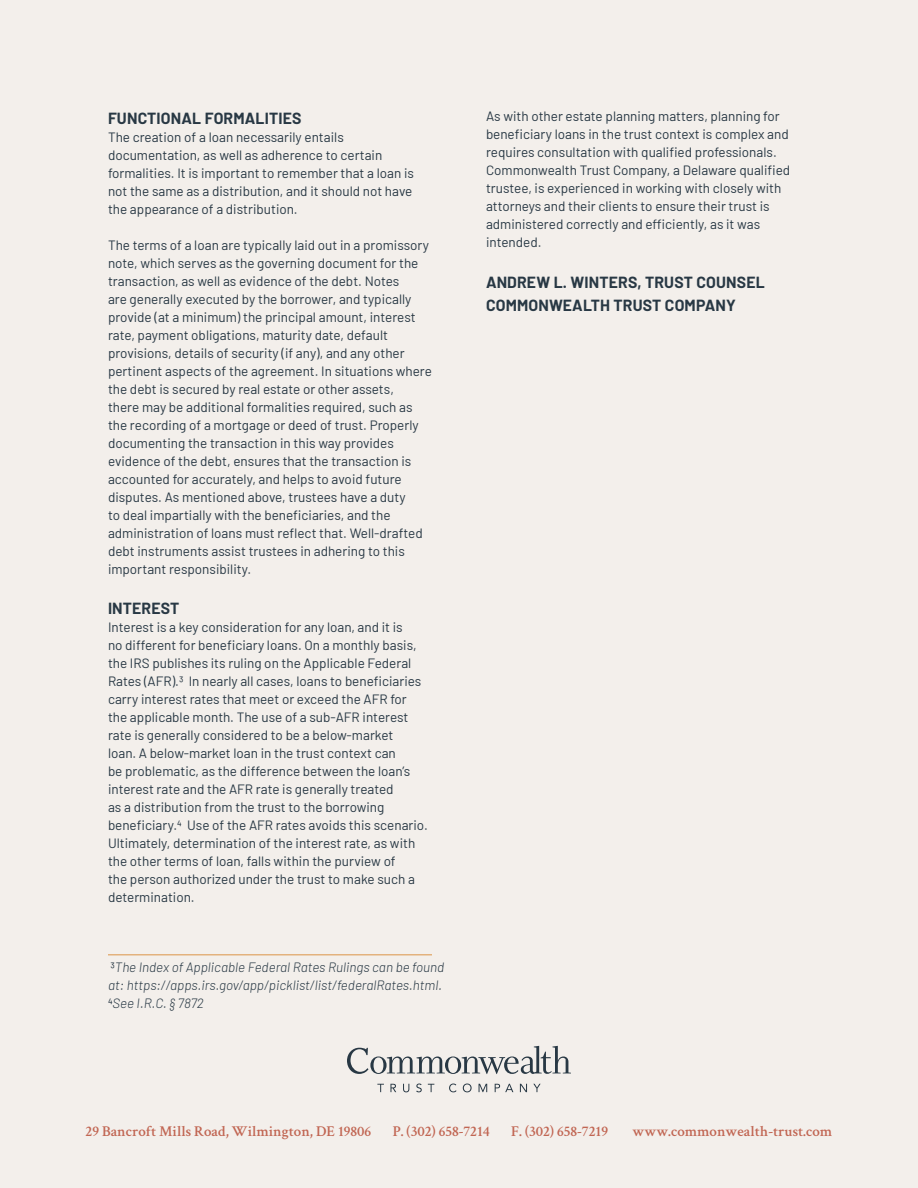
<style>
.page{position:relative;width:918px;height:1188px;background:#f3efeb}
.page>*{position:absolute;margin:0;border:0;box-sizing:border-box;transform-origin:0 0}
.t1{font:700 15.75px/22.5px "Barlow";letter-spacing:.01em;color:#283844}
.t2{font:600 15px "Crimson Text";color:#c16653}
.t3{font:13.5px/18px "Barlow";color:#283844}
.t4{font:italic 300 13.5px/18px "Barlow";color:#283844}
.s1{font-weight:400;font-style:normal}
</style>
<div class="page">
<svg style="left:377px;top:1084px;width:7px;height:8px"></svg>
<svg style="left:390px;top:1084px;width:6px;height:8px"></svg>
<svg style="left:403px;top:1084px;width:6px;height:8px"></svg>
<svg style="left:416px;top:1084px;width:6px;height:8px"></svg>
<svg style="left:428px;top:1084px;width:6px;height:8px"></svg>
<svg style="left:449px;top:1084px;width:8px;height:8px"></svg>
<svg style="left:463px;top:1084px;width:9px;height:8px"></svg>
<svg style="left:479px;top:1084px;width:8px;height:8px"></svg>
<svg style="left:495px;top:1084px;width:18px;height:8px"></svg>
<svg style="left:520px;top:1084px;width:7px;height:8px"></svg>
<svg style="left:533px;top:1084px;width:8px;height:8px"></svg>
<svg style="left:347px;top:1046px;width:224px;height:28px"></svg>
<hr style="left:108px;top:954px;width:324px;height:2px;background:#e3b27d">
<p class="t1" style="left:108px;top:106px;width:195px">FUNCTIONAL FORMALITIES</p>
<p class="t3" style="left:108px;top:127px;width:308px">The creation of a loan necessarily entails documentation, as well as adherence to certain formalities. It is important to remember that a loan is not the same as a distribution, and it should not have the appearance of a distribution.</p>
<p class="t3" style="left:108px;top:235px;width:326px">The terms of a loan are typically laid out in a promissory note, which serves as the governing document for the transaction, as well as evidence of the debt. Notes<br>are generally executed by the borrower, and typically provide (at a minimum) the principal amount, interest rate, payment obligations, maturity date, default provisions, details of security (if any), and any other pertinent aspects of the agreement. In situations where the debt is secured by real estate or other assets,<br>there may be additional formalities required, such as the recording of a mortgage or deed of trust. Properly documenting the transaction in this way provides evidence of the debt, ensures that the transaction is accounted for accurately, and helps to avoid future disputes. As mentioned above, trustees have a duty<br>to deal impartially with the beneficiaries, and the administration of loans must reflect that. Well-drafted debt instruments assist trustees in adhering to this important responsibility.</p>
<p class="t1" style="left:108px;top:596px;width:73px">INTEREST</p>
<p class="t3" style="left:108px;top:617px;width:321px">Interest is a key consideration for any loan, and it is<br>no different for beneficiary loans. On a monthly basis, the IRS publishes its ruling on the Applicable Federal Rates (AFR).3 In nearly all cases, loans to beneficiaries carry interest rates that meet or exceed the AFR for the applicable month. The use of a sub-AFR interest rate is generally considered to be a below-market<br>loan. A below-market loan in the trust context can<br>be problematic, as the difference between the loan’s interest rate and the AFR rate is generally treated<br>as a distribution from the trust to the borrowing beneficiary.4 Use of the AFR rates avoids this scenario.<br>Ultimately, determination of the interest rate, as with the other terms of loan, falls within the purview of<br>the person authorized under the trust to make such a determination.</p>
<p class="t4" style="left:108px;top:957px;width:338px"><span class="s1">3</span>The Index of Applicable Federal Rates Rulings can be found at: https://apps.irs.gov/app/picklist/list/federalRates.html.<br><span class="s1">4</span>See I.R.C. § 7872</p>
<p class="t3" style="left:486px;top:107px;width:306px">As with other estate planning matters, planning for beneficiary loans in the trust context is complex and requires consultation with qualified professionals.<br>Commonwealth Trust Company, a Delaware qualified trustee, is experienced in working with closely with attorneys and their clients to ensure their trust is administered correctly and efficiently, as it was intended.</p>
<p class="t1" style="left:486px;top:270px;width:280px">ANDREW L. WINTERS, TRUST COUNSEL<br>COMMONWEALTH TRUST COMPANY</p>
<p class="t2" style="left:86px;top:1121px;width:287px">29 Bancroft Mills Road, Wilmington, DE 19806</p>
<p class="t2" style="left:393px;top:1121px;width:99px">P. (302) 658-7214</p>
<p class="t2" style="left:511px;top:1121px;width:98px">F. (302) 658-7219</p>
<p class="t2" style="left:632px;top:1121px;width:201px">www.commonwealth-trust.com</p>
</div>
